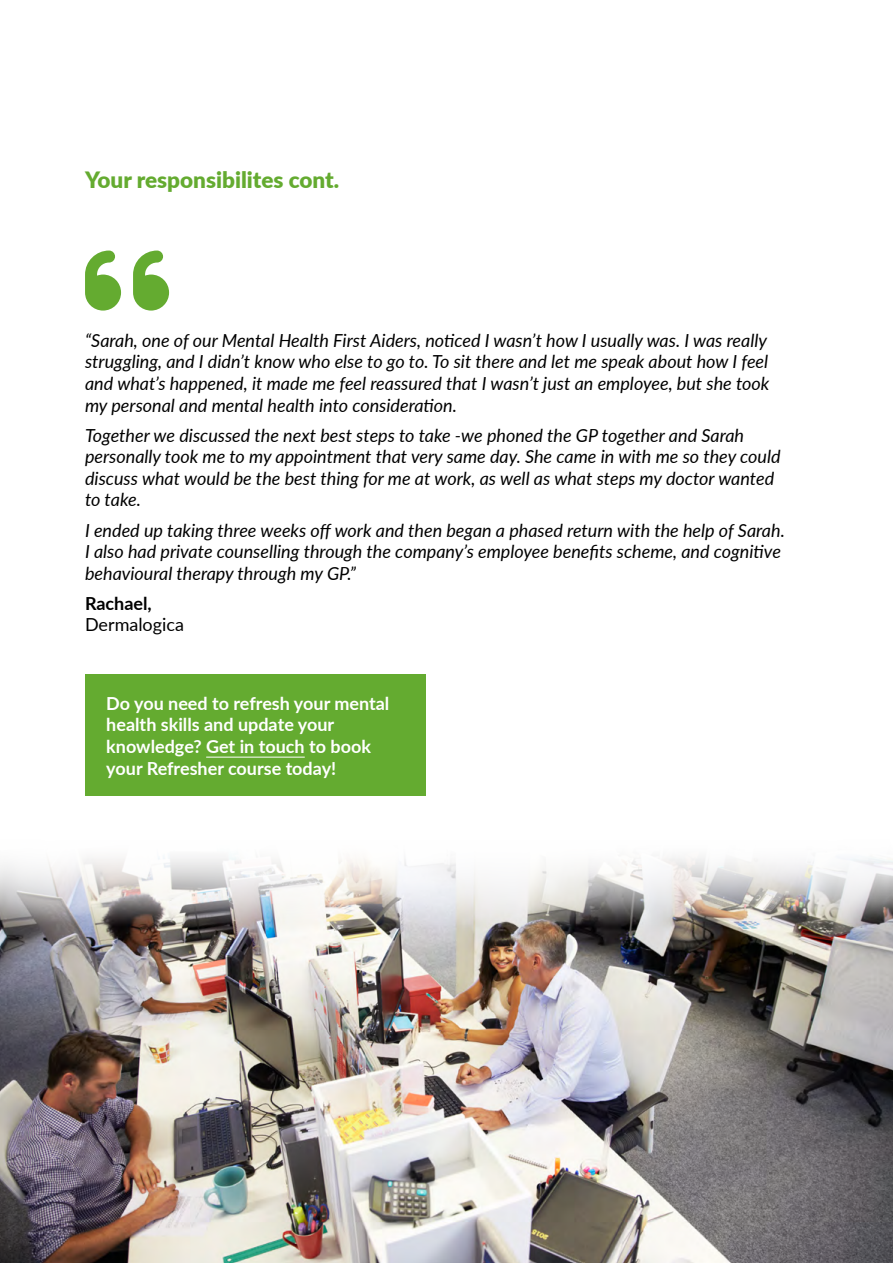
<style>
.page{position:relative;width:893px;height:1263px;background:#fff}
.page>*{position:absolute;margin:0;border:0;box-sizing:border-box;transform-origin:0 0}
.t1{font:900 22.5px "Lato";color:#64ab30}
.t2{font:italic 18px/21.6px "Lato";color:#000}
.t3{font:700 18px/21.6px "Lato";color:#fff}
.t4{font:18px "Lato";color:#000}
.t5{font:700 18px "Lato";color:#000}
</style>
<div class="page">
<img style="left:0;top:857px;width:893px;height:406px">
<div style="left:85px;top:674px;width:340px;height:122px;background:#64ab30"></div>
<hr style="left:206px;top:757px;width:99px;height:1px;background:#fff">
<svg style="left:85px;top:251px;width:84px;height:60px"></svg>
<p class="t1" style="left:85px;top:163px;width:256px">Your responsibilites cont.</p>
<p class="t2" style="left:85px;top:329px;width:686px">“Sarah, one of our Mental Health First Aiders, noticed I wasn’t how I usually was. I was really struggling, and I didn’t know who else to go to. To sit there and let me speak about how I feel and what’s happened, it made me feel reassured that I wasn’t just an employee, but she took my personal and mental health into consideration.</p>
<p class="t2" style="left:85px;top:424px;width:697px">Together we discussed the next best steps to take -we phoned the GP together and Sarah personally took me to my appointment that very same day. She came in with me so they could discuss what would be the best thing for me at work, as well as what steps my doctor wanted to take.</p>
<p class="t2" style="left:85px;top:518px;width:701px">I ended up taking three weeks off work and then began a phased return with the help of Sarah.<br>I also had private counselling through the company’s employee benefits scheme, and cognitive behavioural therapy through my GP.”</p>
<p class="t5" style="left:85px;top:590px;width:68px">Rachael,</p>
<p class="t4" style="left:85px;top:612px;width:100px">Dermalogica</p>
<p class="t3" style="left:106px;top:692px;width:285px">Do you need to refresh your mental health skills and update your knowledge? Get in touch to book your Refresher course today!</p>
</div>
